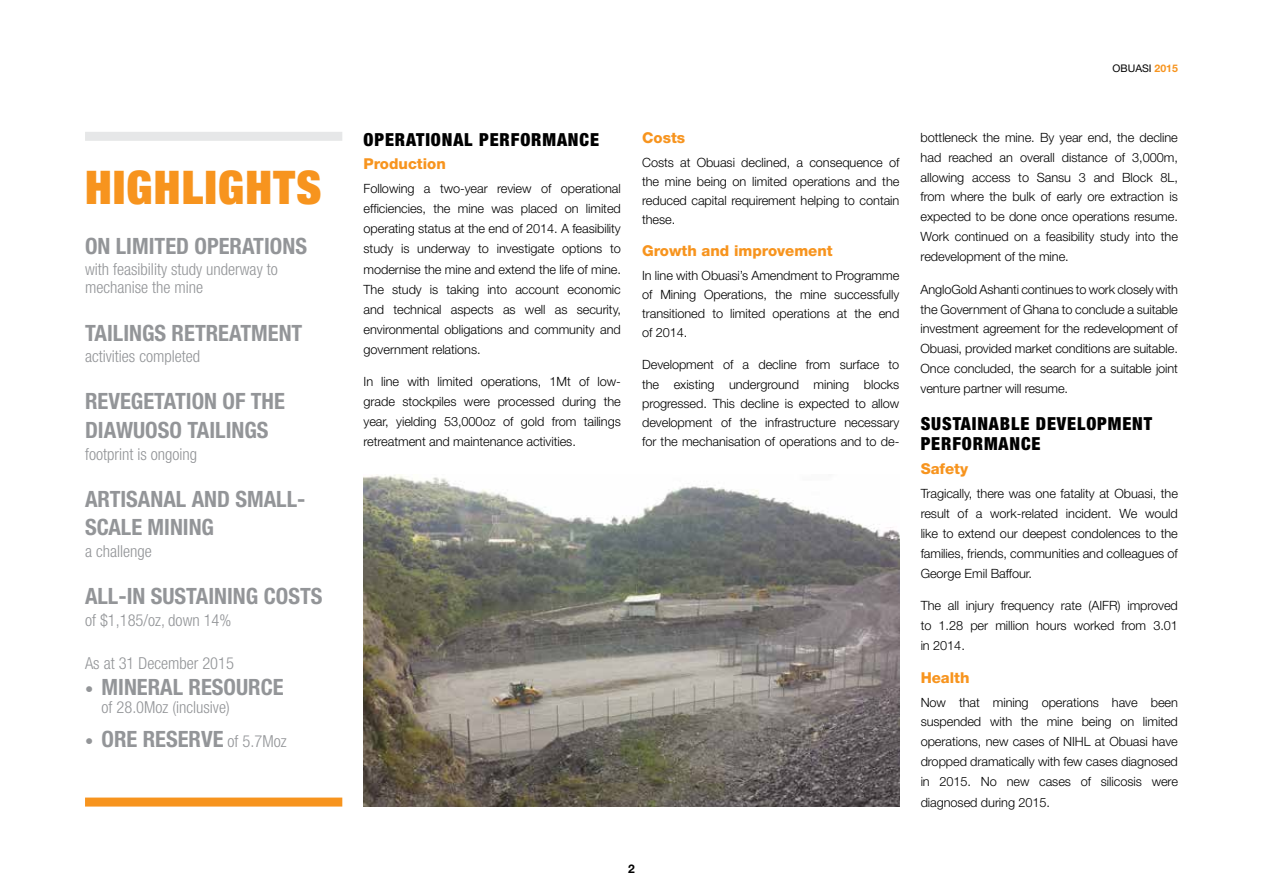
<style>
.page{position:relative;width:1263px;height:893px;background:#fff}
.page>*{position:absolute;margin:0;border:0;box-sizing:border-box;transform-origin:0 0}
.t1{font:900 expanded 46.5px "Helvetica Neue";letter-spacing:.03em;color:#f7941e}
.t2{font:700 condensed 22.5px/28.5px "Helvetica Neue";color:#939598}
.t3{font:900 condensed 18px/19.8px "Helvetica Neue";letter-spacing:.05em;color:#000}
.t4{font:300 condensed 16.5px/18px "Helvetica Neue";color:#939598}
.t5{font:800 15px "Helvetica Neue";color:#f7941e}
.t6{font:300 12.75px/19.8px "Helvetica Neue";letter-spacing:-.005em;color:#000;text-align:justify}
.t7{font:700 12px "Helvetica Neue";color:#000}
.t8{font:10.5px "Helvetica Neue";color:#000}
.s1{font-size:16.5px}
.s2{font-weight:300;font-size:16.5px}
.s3{font-weight:700;color:#f7941e}
</style>
<div class="page">
<img style="left:364px;top:474px;width:535px;height:332px">
<div style="left:85px;top:132px;width:257px;height:9px;background:#e6e7e8"></div>
<div style="left:85px;top:797px;width:257px;height:9px;background:#f7941e"></div>
<h1 class="t1" style="left:85px;top:158px;width:238px">HIGHLIGHTS</h1>
<h2 class="t2" style="left:85px;top:231px;width:223px">ON LIMITED OPERATIONS</h2>
<p class="t4" style="left:85px;top:260px;width:194px">with feasibility study underway to mechanise the mine</p>
<h2 class="t2" style="left:85px;top:318px;width:219px">TAILINGS RETREATMENT</h2>
<p class="t4" style="left:85px;top:347px;width:117px">activities completed</p>
<h2 class="t2" style="left:85px;top:387px;width:201px">REVEGETATION OF THE<br>DIAWUOSO TAILINGS</h2>
<p class="t4" style="left:85px;top:445px;width:114px">footprint is ongoing</p>
<h2 class="t2" style="left:85px;top:484px;width:222px">ARTISANAL AND SMALL-<br>SCALE MINING</h2>
<p class="t4" style="left:85px;top:542px;width:68px">a challenge</p>
<h2 class="t2" style="left:85px;top:582px;width:239px">ALL-IN SUSTAINING COSTS</h2>
<p class="t4" style="left:85px;top:611px;width:148px">of $1,185/oz, down 14%</p>
<p class="t4" style="left:85px;top:654px;width:150px">As at 31 December 2015</p>
<h2 class="t2" style="left:85px;top:672px;width:200px"><span class="s1">•</span> MINERAL RESOURCE</h2>
<p class="t4" style="left:102px;top:698px;width:130px">of 28.0Moz (inclusive)</p>
<h2 class="t2" style="left:85px;top:725px;width:203px"><span class="s1">•</span> ORE RESERVE <span class="s2">of 5.7Moz</span></h2>
<p class="t8" style="left:1112px;top:62px;width:67px">OBUASI <span class="s3">2015</span></p>
<h3 class="t3" style="left:364px;top:130px;width:237px">OPERATIONAL PERFORMANCE</h3>
<p class="t5" style="left:364px;top:155px;width:84px">Production</p>
<p class="t6" style="left:364px;top:179px;width:259px">Following a two-year review of operational efficiencies, the mine was placed on limited operating status at the end of 2014. A feasibility study is underway to investigate options to modernise the mine and extend the life of mine.<br>The study is taking into account economic and technical aspects as well as security, environmental obligations and community and government relations.</p>
<p class="t6" style="left:364px;top:372px;width:259px">In line with limited operations, 1Mt of low&shy;grade stockpiles were processed during the year, yielding 53,000oz of gold from tailings retreatment and maintenance activities.</p>
<p class="t5" style="left:642px;top:129px;width:45px">Costs</p>
<p class="t6" style="left:642px;top:152px;width:259px;line-height:19.2px">Costs at Obuasi declined, a consequence of the mine being on limited operations and the reduced capital requirement helping to contain these.</p>
<p class="t5" style="left:642px;top:242px;width:192px">Growth and improvement</p>
<p class="t6" style="left:642px;top:265px;width:259px;line-height:19.2px">In line with Obuasi’s Amendment to Programme of Mining Operations, the mine successfully transitioned to limited operations at the end of 2014.</p>
<p class="t6" style="left:642px;top:355px;width:259px;line-height:19.2px">Development of a decline from surface to the existing underground mining blocks progressed. This decline is expected to allow development of the infrastructure necessary for the mechanisation of operations and to de-</p>
<p class="t6" style="left:921px;top:127px;width:259px">bottleneck the mine. By year end, the decline had reached an overall distance of 3,000m, allowing access to Sansu 3 and Block 8L, from where the bulk of early ore extraction is expected to be done once operations resume.<br>Work continued on a feasibility study into the redevelopment of the mine.</p>
<p class="t6" style="left:921px;top:279px;width:259px">AngloGold Ashanti continues to work closely with the Government of Ghana to conclude a suitable investment agreement for the redevelopment of Obuasi, provided market conditions are suitable.<br>Once concluded, the search for a suitable joint venture partner will resume.</p>
<h3 class="t3" style="left:921px;top:413px;width:233px">SUSTAINABLE DEVELOPMENT<br>PERFORMANCE</h3>
<p class="t5" style="left:921px;top:460px;width:49px">Safety</p>
<p class="t6" style="left:921px;top:483px;width:259px">Tragically, there was one fatality at Obuasi, the result of a work-related incident. We would like to extend our deepest condolences to the families, friends, communities and colleagues of George Emil Baffour.</p>
<p class="t6" style="left:921px;top:595px;width:259px">The all injury frequency rate (AIFR) improved to 1.28 per million hours worked from 3.01 in 2014.</p>
<p class="t5" style="left:921px;top:668px;width:50px">Health</p>
<p class="t6" style="left:921px;top:692px;width:259px">Now that mining operations have been suspended with the mine being on limited operations, new cases of NIHL at Obuasi have dropped dramatically with few cases diagnosed in 2015. No new cases of silicosis were diagnosed during 2015.</p>
<p class="t7" style="left:628px;top:861px;width:8px">2</p>
</div>
